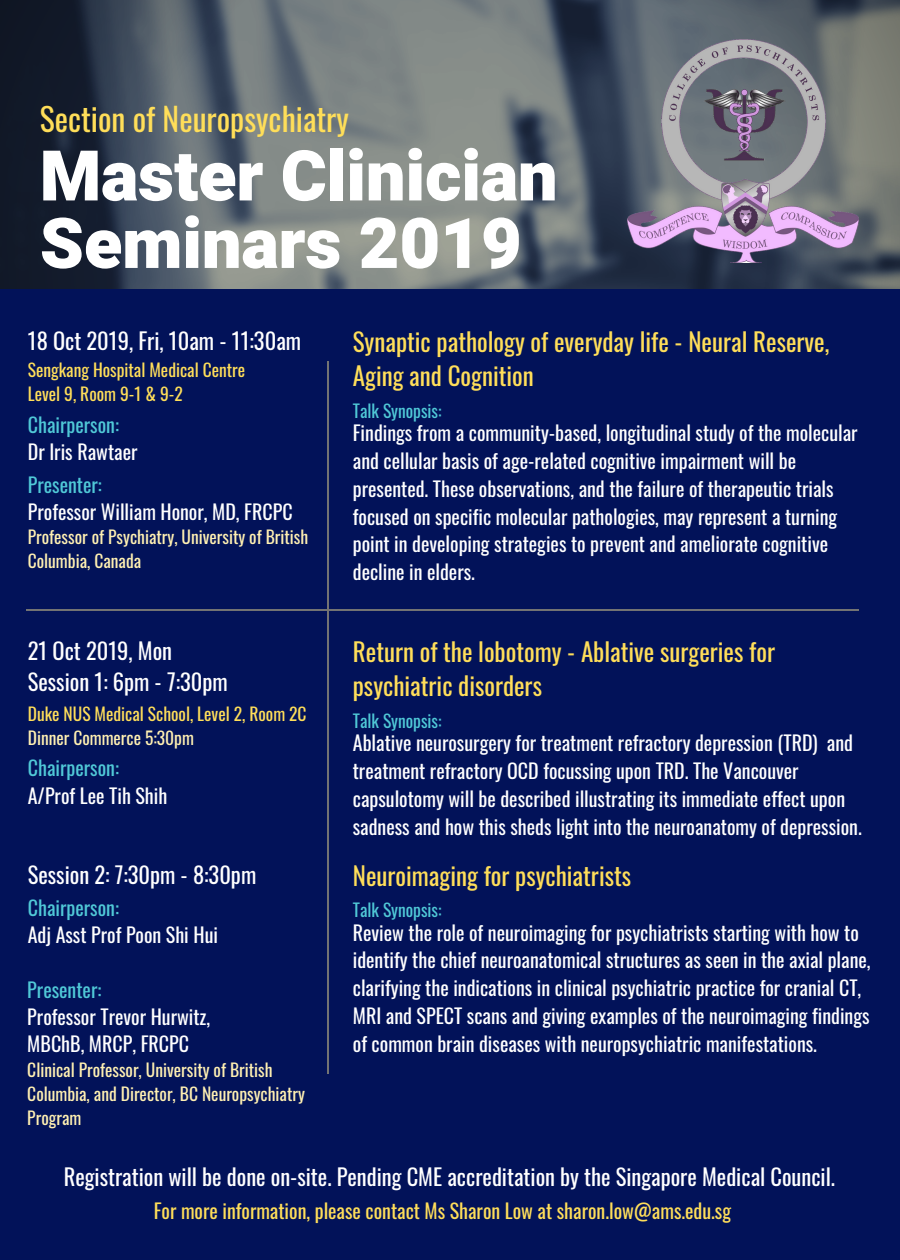
<style>
.page{position:relative;width:900px;height:1260px;background:#fff}
.page>*{position:absolute;margin:0;border:0;box-sizing:border-box;transform-origin:0 0}
.t1{font:700 105px/118px "Oswald";letter-spacing:.02em;color:#fff;text-align:center}
.t2{font:900 70px/67.5px "Heebo";color:#fff}
.t3{font:31.75px "Oswald";color:#ffde59}
.t4{font:25px/34px "Oswald";color:#ffde59}
.t5{font:22.5px/30.8px "Oswald";color:#fff}
.t6{font:20px/27.8px "Oswald";color:#fff}
.t7{font:20px "Oswald";color:#ffde59}
.t8{font:20px "Oswald";color:#50c9d7}
.t9{font:17.5px/24px "Oswald";color:#fff0b2}
.t10{font:17.5px/24px "Oswald";color:#ffde59}
.t11{font:17.5px "Oswald";color:#50c9d7}
</style>
<div class="page">
<svg style="left:0;top:0;width:900px;height:289px;background:#5a636a"></svg>
<div style="left:0;top:289px;width:900px;height:971px;background:#021259"></div>
<hr style="left:327px;top:361px;width:2px;height:713px;background:#737373">
<img style="left:628px;top:39px;width:230px;height:223px">
<hr style="left:27px;top:609px;width:832px;height:2px;background:#737373">
<h3 class="t3" style="left:40px;top:94px;width:311px">Section of Neuropsychiatry</h3>
<h2 class="t2" style="left:40px;top:145px;width:519px">Master Clinician<br>Seminars 2019</h2>
<h1 class="t1" style="left:140px;top:142px;width:621px">UNIVERSITY<br>RECRUITMENT<br>WEEK</h1>
<p class="t4" style="left:353px;top:324px;width:478px">Synaptic pathology of everyday life - Neural Reserve,<br>Aging and Cognition</p>
<p class="t11" style="left:353px;top:397px;width:90px">Talk Synopsis:</p>
<p class="t5" style="left:28px;top:325px;width:275px">18 Oct 2019, Fri, 10am - 11:30am</p>
<p class="t10" style="left:28px;top:357px;width:219px">Sengkang Hospital Medical Centre<br>Level 9, Room 9-1 &amp; 9-2</p>
<p class="t8" style="left:28px;top:409px;width:93px">Chairperson:</p>
<p class="t6" style="left:28px;top:437px;width:111px">Dr Iris Rawtaer</p>
<p class="t8" style="left:28px;top:469px;width:76px">Presenter:</p>
<p class="t6" style="left:28px;top:497px;width:266px">Professor William Honor, MD, FRCPC</p>
<p class="t9" style="left:28px;top:524px;width:282px">Professor of Psychiatry, University of British<br>Columbia, Canada</p>
<p class="t6" style="left:353px;top:419px;width:506px">Findings from a community-based, longitudinal study of the molecular and cellular basis of age-related cognitive impairment will be presented. These observations, and the failure of therapeutic trials focused on specific molecular pathologies, may represent a turning point in developing strategies to prevent and ameliorate cognitive decline in elders.</p>
<p class="t5" style="left:28px;top:635px;width:201px">21 Oct 2019, Mon<br>Session 1: 6pm - 7:30pm</p>
<p class="t10" style="left:28px;top:701px;width:280px">Duke NUS Medical School, Level 2, Room 2C</p>
<p class="t9" style="left:28px;top:725px;width:168px">Dinner Commerce 5:30pm</p>
<p class="t8" style="left:28px;top:753px;width:93px">Chairperson:</p>
<p class="t6" style="left:28px;top:781px;width:141px">A/Prof Lee Tih Shih</p>
<p class="t5" style="left:28px;top:858px;width:230px">Session 2: 7:30pm - 8:30pm</p>
<p class="t8" style="left:28px;top:892px;width:93px">Chairperson:</p>
<p class="t6" style="left:28px;top:920px;width:192px">Adj Asst Prof Poon Shi Hui</p>
<p class="t8" style="left:27px;top:974px;width:76px">Presenter:</p>
<p class="t6" style="left:27px;top:1002px;width:184px">Professor Trevor Hurwitz,<br>MBChB, MRCP, FRCPC</p>
<p class="t9" style="left:27px;top:1057px;width:279px">Clinical Professor, University of British<br>Columbia, and Director, BC Neuropsychiatry<br>Program</p>
<p class="t4" style="left:353px;top:634px;width:424px">Return of the lobotomy - Ablative surgeries for psychiatric disorders</p>
<p class="t11" style="left:353px;top:707px;width:90px">Talk Synopsis:</p>
<p class="t6" style="left:353px;top:729px;width:510px">Ablative neurosurgery for treatment refractory depression (TRD) and treatment refractory OCD focussing upon TRD. The Vancouver capsulotomy will be described illustrating its immediate effect upon sadness and how this sheds light into the neuroanatomy of depression.</p>
<p class="t4" style="left:353px;top:858px;width:280px">Neuroimaging for psychiatrists</p>
<p class="t11" style="left:353px;top:897px;width:90px">Talk Synopsis:</p>
<p class="t6" style="left:353px;top:918px;width:519px">Review the role of neuroimaging for psychiatrists starting with how to identify the chief neuroanatomical structures as seen in the axial plane, clarifying the indications in clinical psychiatric practice for cranial CT, MRI and SPECT scans and giving examples of the neuroimaging findings of common brain diseases with neuropsychiatric manifestations.</p>
<p class="t5" style="left:64px;top:1160px;width:773px">Registration will be done on-site. Pending CME accreditation by the Singapore Medical Council.</p>
<p class="t7" style="left:154px;top:1195px;width:579px">For more information, please contact Ms Sharon Low at sharon.low@ams.edu.sg</p>
</div>
